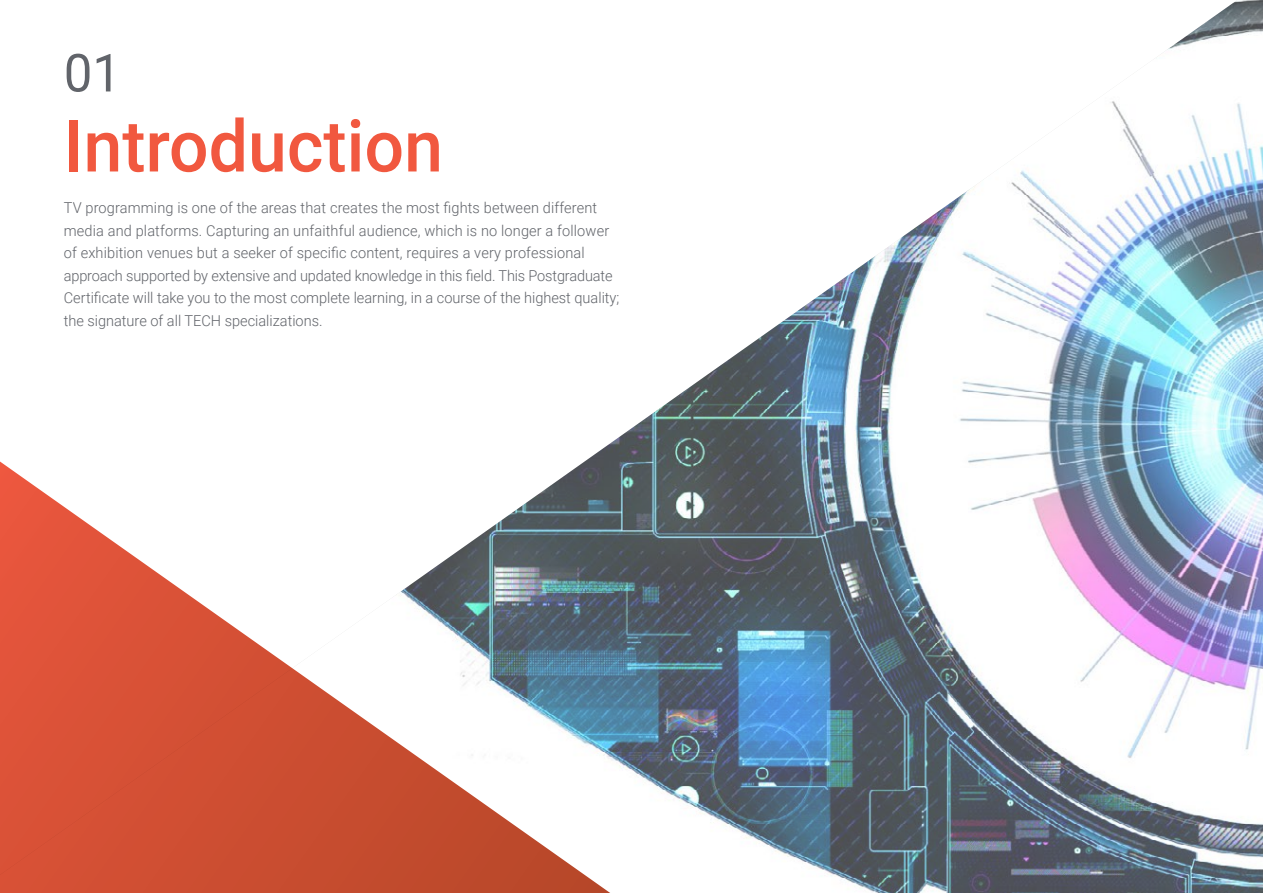
<style>
.page{position:relative;width:1263px;height:893px;background:#fff}
.page>*{position:absolute;margin:0;border:0;box-sizing:border-box;transform-origin:0 0}
.t1{font:500 72px "Roboto";color:#f1583f}
.t2{font:52.5px "Roboto";color:#61646a}
.t3{font:300 15px/22.5px "Roboto";color:#61646a}
</style>
<div class="page">
<img style="left:606px;top:0;width:657px;height:893px">
<svg style="left:0;top:446px;width:640px;height:447px"></svg>
<h2 class="t2" style="left:64px;top:36px;width:59px">01</h2>
<h1 class="t1" style="left:64px;top:95px;width:381px">Introduction</h1>
<p class="t3" style="left:64px;top:196px;width:557px">TV programming is one of the areas that creates the most fights between different media and platforms. Capturing an unfaithful audience, which is no longer a follower of exhibition venues but a seeker of specific content, requires a very professional approach supported by extensive and updated knowledge in this field. This Postgraduate Certificate will take you to the most complete learning, in a course of the highest quality; the signature of all TECH specializations.</p>
</div>
